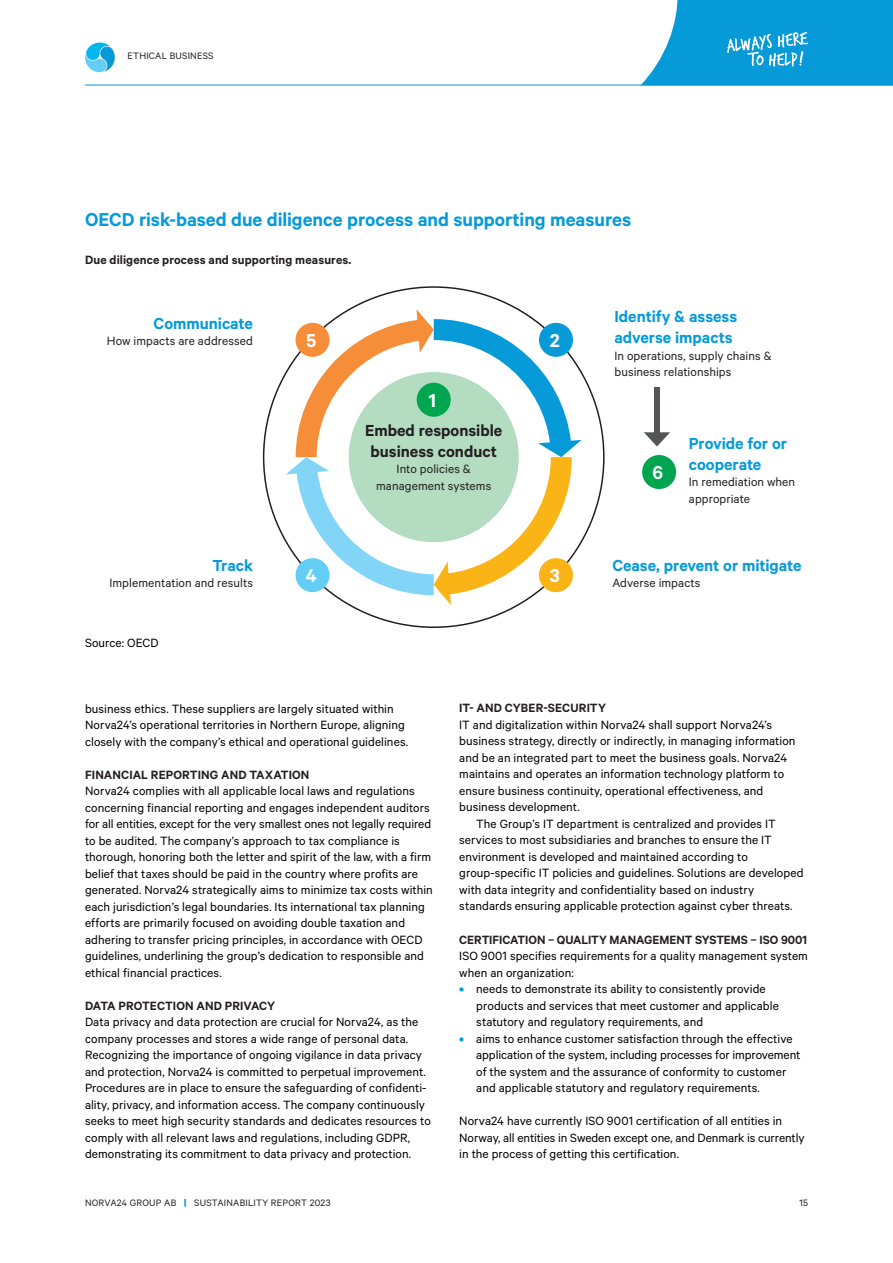
<style>
.page{position:relative;width:893px;height:1263px;background:#fff}
.page>*{position:absolute;margin:0;border:0;box-sizing:border-box;transform-origin:0 0}
.t1{font:600 21px "Calibre";color:#069ad9}
.t2{font:600 21px "Calibre";color:#fff}
.t3{font:600 18px/21px "Calibre";letter-spacing:-.005em;color:#069ad9}
.t4{font:600 18px/21px "Calibre";color:#231f20;text-align:center}
.t5{font:13.5px/16.5px "Calibre";letter-spacing:.005em;color:#000001}
.t6{font:13.5px/16.5px "Calibre";letter-spacing:.005em;color:#231f20}
.t7{font:600 13.5px "Calibre";letter-spacing:.005em;color:#231f20}
.t8{font:10.5px "Calibre";letter-spacing:.02em;color:#231f20}
.s1{font-weight:600;color:#069ad9}
.s2{font-weight:900;color:#069ad9}
</style>
<div class="page">
<hr style="left:85px;top:85px;width:808px;height:1px;background:#069ad9">
<svg style="left:640px;top:0;width:253px;height:85px;background:#26a7dd"></svg>
<svg style="left:85px;top:42px;width:30px;height:30px"></svg>
<svg style="left:286px;top:309px;width:296px;height:296px"></svg>
<div style="left:349px;top:372px;width:170px;height:170px;background:#b3dcc0;border-radius:50%"></div>
<div style="left:417px;top:383px;width:34px;height:34px;background:#00a54f;border-radius:50%"></div>
<div style="left:296px;top:323px;width:34px;height:34px;background:#f68d38;border-radius:50%"></div>
<div style="left:539px;top:323px;width:34px;height:34px;background:#069ad9;border-radius:50%"></div>
<div style="left:296px;top:558px;width:34px;height:34px;background:#62cdf5;border-radius:50%"></div>
<div style="left:539px;top:558px;width:34px;height:34px;background:#fbb416;border-radius:50%"></div>
<div style="left:642px;top:455px;width:34px;height:34px;background:#00a54f;border-radius:50%"></div>
<div style="left:654px;top:387px;width:6px;height:51px;background:#545655"></div>
<svg style="left:644px;top:432px;width:26px;height:14px"></svg>
<p class="t8" style="left:128px;top:50px;width:88px">ETHICAL BUSINESS</p>
<h1 class="t1" style="left:85px;top:207px;width:548px">OECD risk-based due diligence process and supporting measures</h1>
<p class="t7" style="left:85px;top:252px;width:268px">Due diligence process and supporting measures.</p>
<h2 class="t3" style="left:154px;top:312px;width:101px">Communicate</h2>
<p class="t6" style="left:107px;top:332px;width:148px">How impacts are addressed</p>
<h2 class="t3" style="left:212px;top:554px;width:42px">Track</h2>
<p class="t6" style="left:109px;top:574px;width:145px">Implementation and results</p>
<p class="t5" style="left:85px;top:634px;width:75px">Source: OECD</p>
<h1 class="t2" style="left:306px;top:328px;width:12px">5</h1>
<h1 class="t2" style="left:550px;top:328px;width:12px">2</h1>
<h1 class="t2" style="left:429px;top:387px;width:9px">1</h1>
<h2 class="t4" style="left:365px;top:419px;width:139px">Embed responsible business conduct</h2>
<p class="t6" style="left:376px;top:461px;width:117px;text-align:center">Into policies &amp; management systems</p>
<h1 class="t2" style="left:306px;top:563px;width:12px">4</h1>
<h1 class="t2" style="left:550px;top:563px;width:11px">3</h1>
<h2 class="t3" style="left:614px;top:305px;width:124px">Identify &amp; assess adverse impacts</h2>
<p class="t6" style="left:614px;top:347px;width:159px">In operations, supply chains &amp; business relationships</p>
<h1 class="t2" style="left:652px;top:460px;width:12px">6</h1>
<h2 class="t3" style="left:689px;top:432px;width:100px">Provide for or cooperate</h2>
<p class="t6" style="left:689px;top:473px;width:108px">In remediation when appropriate</p>
<h2 class="t3" style="left:612px;top:554px;width:191px">Cease, prevent or mitigate</h2>
<p class="t6" style="left:612px;top:574px;width:90px">Adverse impacts</p>
<p class="t5" style="left:85px;top:700px;width:325px">business ethics. These suppliers are largely situated within<br>Norva24’s operational territories in Northern Europe, aligning closely with the company’s ethical and operational guidelines.</p>
<p class="t7" style="left:85px;top:766px;width:226px">FINANCIAL REPORTING AND TAXATION</p>
<p class="t5" style="left:85px;top:782px;width:349px">Norva24 complies with all applicable local laws and regulations concerning financial reporting and engages independent auditors for all entities, except for the very smallest ones not legally required to be audited. The company’s approach to tax compliance is thorough, honoring both the letter and spirit of the law, with a firm belief that taxes should be paid in the country where profits are generated. Norva24 strategically aims to minimize tax costs within each jurisdiction’s legal boundaries. Its international tax planning efforts are primarily focused on avoiding double taxation and adhering to transfer pricing principles, in accordance with OECD guidelines, underlining the group’s dedication to responsible and ethical financial practices.</p>
<p class="t7" style="left:85px;top:997px;width:191px">DATA PROTECTION AND PRIVACY</p>
<p class="t5" style="left:85px;top:1013px;width:347px">Data privacy and data protection are crucial for Norva24, as the company processes and stores a wide range of personal data.<br>Recognizing the importance of ongoing vigilance in data privacy and protection, Norva24 is committed to perpetual improvement.<br>Procedures are in place to ensure the safeguarding of confidenti&shy;ality, privacy, and information access. The company continuously seeks to meet high security standards and dedicates resources to comply with all relevant laws and regulations, including GDPR, demonstrating its commitment to data privacy and protection.</p>
<p class="t7" style="left:459px;top:700px;width:148px">IT- AND CYBER-SECURITY</p>
<p class="t5" style="left:459px;top:716px;width:338px">IT and digitalization within Norva24 shall support Norva24’s business strategy, directly or indirectly, in managing information and be an integrated part to meet the business goals. Norva24 maintains and operates an information technology platform to ensure business continuity, operational effectiveness, and business development.</p>
<p class="t5" style="left:459px;top:815px;width:346px;text-indent:17px">The Group’s IT department is centralized and provides IT services to most subsidiaries and branches to ensure the IT environment is developed and maintained according to group-specific IT policies and guidelines. Solutions are developed with data integrity and confidentiality based on industry standards ensuring applicable protection against cyber threats.</p>
<p class="t7" style="left:459px;top:931px;width:349px">CERTIFICATION – QUALITY MANAGEMENT SYSTEMS – ISO 9001</p>
<p class="t5" style="left:459px;top:947px;width:350px">ISO 9001 specifies requirements for a quality management system when an organization:</p>
<p class="t5" style="left:476px;top:980px;width:304px;text-indent:-17px"><span class="s1">•</span> needs to demonstrate its ability to consistently provide products and services that meet customer and applicable statutory and regulatory requirements, and</p>
<p class="t5" style="left:476px;top:1030px;width:326px;text-indent:-17px"><span class="s1">•</span> aims to enhance customer satisfaction through the effective application of the system, including processes for improvement of the system and the assurance of conformity to customer and applicable statutory and regulatory requirements.</p>
<p class="t5" style="left:459px;top:1112px;width:347px">Norva24 have currently ISO 9001 certification of all entities in<br>Norway, all entities in Sweden except one, and Denmark is currently in the process of getting this certification.</p>
<p class="t8" style="left:85px;top:1196px;width:247px">NORVA24 GROUP AB <span class="s2">|</span> SUSTAINABILITY REPORT 2023</p>
<p class="t8" style="left:799px;top:1196px;width:10px">15</p>
</div>
